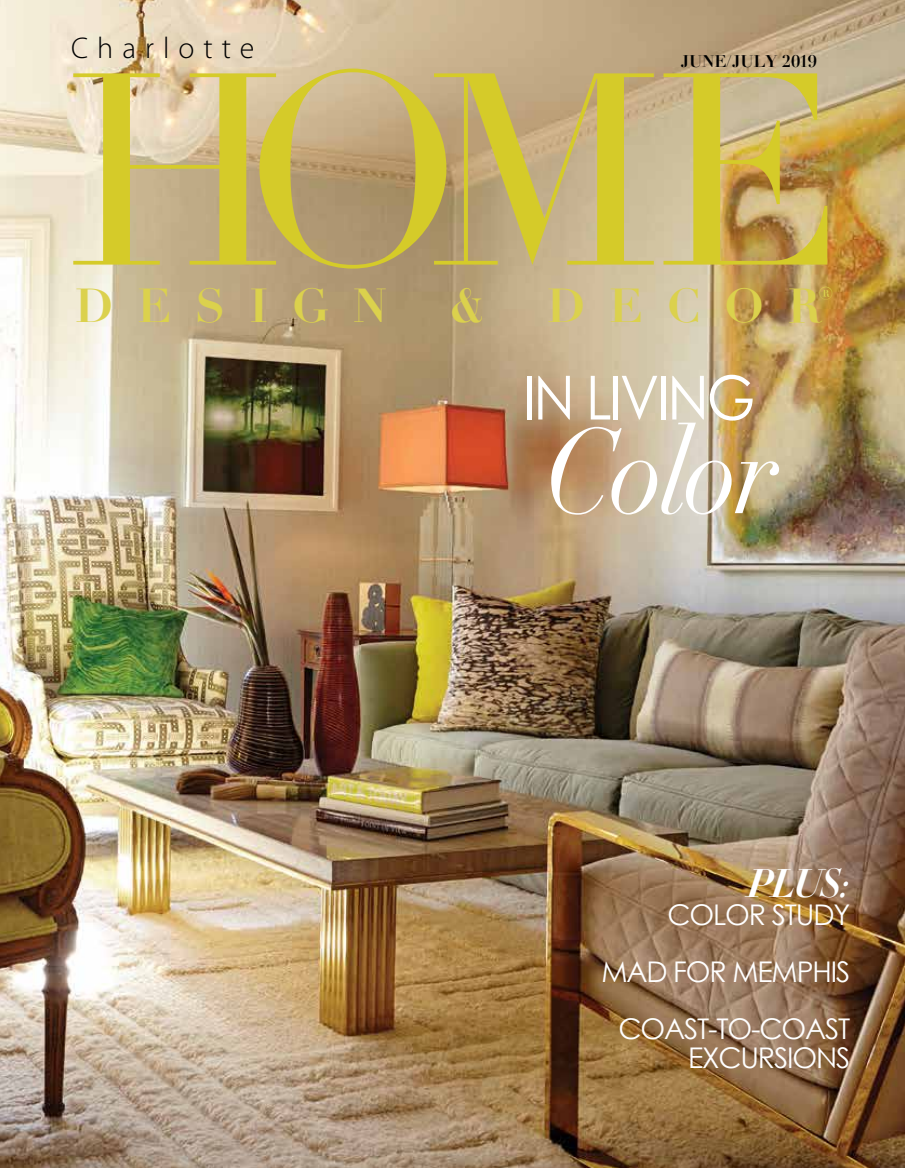
<style>
.page{position:relative;width:905px;height:1168px;background:#fff}
.page>*{position:absolute;margin:0;border:0;box-sizing:border-box;transform-origin:0 0}
.t1{font:268.5px "Didot";color:#d5cb29}
.t2{font:italic 119.1px "Didot";letter-spacing:-.04em;color:#fff;scale:.92 1}
.t3{font:60.9px "Century Gothic";color:#fff;scale:.92 1}
.t4{font:700 46.5px "Didot";letter-spacing:.52em;color:#dbd14d}
.t5{font:39.75px "Didot HTF B24 Bold Ital";color:#fff}
.t6{font:300 30px "Myriad Pro";letter-spacing:.3em;color:#000}
.t7{font:28.5px/57px "Century Gothic";letter-spacing:-.04em;color:#fff;text-align:right}
.t8{font:700 16.5px "Didot";color:#000}
</style>
<div class="page">
<img style="left:0;top:0;width:904px;height:1168px">
<p class="t6" style="left:71px;top:32px;width:185px">Charlotte</p>
<p class="t8" style="left:680px;top:50px;width:138px">JUNE/JULY 2019</p>
<h1 class="t1" style="left:65px;top:11px;width:780px">HOME</h1>
<h3 class="t4" style="left:75px;top:277px;width:314px">DESIGN</h3>
<h3 class="t4" style="left:449px;top:277px;width:39px">&amp;</h3>
<h3 class="t4" style="left:547px;top:277px;width:289px">DECOR<sup>®</sup></h3>
<h3 class="t3" style="left:523px;top:360px;width:254px">IN LIVIN G</h3>
<h2 class="t2" style="left:545px;top:398px;width:256px">Color</h2>
<h3 class="t5" style="left:747px;top:858px;width:105px">PLUS:</h3>
<p class="t7" style="left:601px;top:886px;width:250px">COLOR STUDY<br>MAD FOR MEMPHIS<br>COAST-TO-COAST</p>
<p class="t7" style="left:688px;top:1028px;width:164px">EXCURSIONS</p>
</div>
